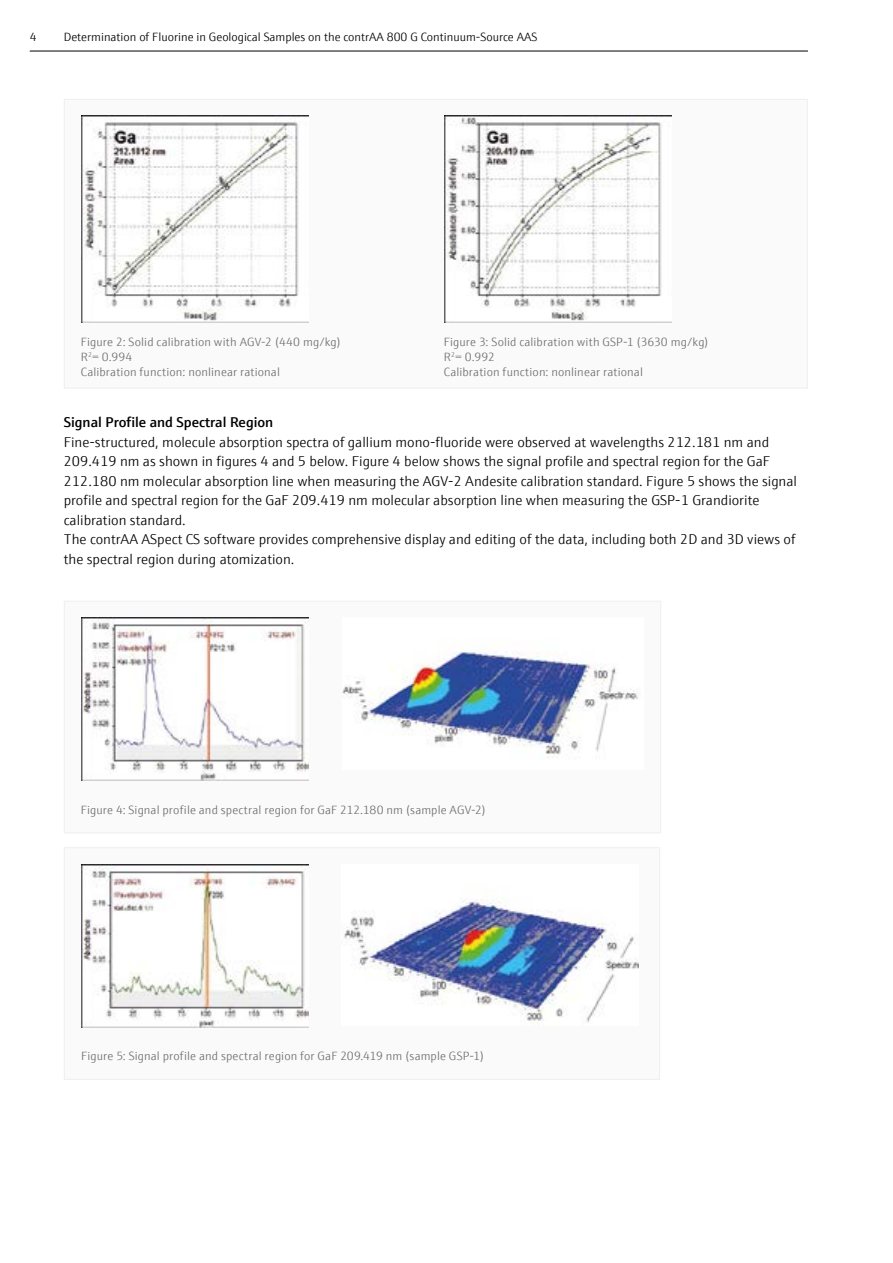
<style>
.page{position:relative;width:893px;height:1263px;background:#fff}
.page>*{position:absolute;margin:0;border:0;box-sizing:border-box;transform-origin:0 0}
.t1{font:300 14.25px/19.5px "E+H Sans";color:#000}
.t2{font:600 14.25px "E+H Sans";color:#000}
.t3{font:300 12px/15px "E+H Sans";letter-spacing:.01em;color:#706f6f}
.t4{font:300 12px "E+H Sans";color:#000}
</style>
<div class="page">
<div style="left:64px;top:99px;width:744px;height:290px;background:#fafafa;border:1px solid #f0f0ef"></div>
<img style="left:82px;top:116px;width:226px;height:207px">
<img style="left:445px;top:116px;width:226px;height:207px">
<div style="left:64px;top:601px;width:597px;height:232px;background:#fafafa"></div>
<img style="left:82px;top:618px;width:226px;height:163px">
<img style="left:343px;top:652px;width:295px;height:106px">
<div style="left:64px;top:847px;width:596px;height:233px;background:#fafafa;border:1px solid #f0f0ef"></div>
<img style="left:82px;top:864px;width:226px;height:163px">
<img style="left:344px;top:900px;width:295px;height:122px">
<hr style="left:30px;top:51px;width:778px;height:1px;background:#000">
<p class="t4" style="left:30px;top:29px;width:8px">4</p>
<p class="t4" style="left:64px;top:29px;width:475px">Determination of Fluorine in Geological Samples on the contrAA 800 G Continuum-Source AAS</p>
<p class="t3" style="left:81px;top:334px;width:262px">Figure 2: Solid calibration with AGV-2 (440 mg/kg)<br>R<sup>2</sup>= 0.994<br>Calibration function: nonlinear rational</p>
<p class="t3" style="left:444px;top:334px;width:266px">Figure 3: Solid calibration with GSP-1 (3630 mg/kg)<br>R<sup>2</sup>= 0.992<br>Calibration function: nonlinear rational</p>
<p class="t2" style="left:64px;top:411px;width:211px">Signal Profile and Spectral Region</p>
<p class="t1" style="left:64px;top:431px;width:735px">Fine-structured, molecule absorption spectra of gallium mono-fluoride were observed at wavelengths 212.181 nm and 209.419 nm as shown in figures 4 and 5 below. Figure 4 below shows the signal profile and spectral region for the GaF 212.180 nm molecular absorption line when measuring the AGV-2 Andesite calibration standard. Figure 5 shows the signal profile and spectral region for the GaF 209.419 nm molecular absorption line when measuring the GSP-1 Grandiorite calibration standard.<br>The contrAA ASpect CS software provides comprehensive display and editing of the data, including both 2D and 3D views of the spectral region during atomization.</p>
<p class="t3" style="left:81px;top:801px;width:407px">Figure 4: Signal profile and spectral region for GaF 212.180 nm (sample AGV-2)</p>
<p class="t3" style="left:81px;top:1048px;width:405px">Figure 5: Signal profile and spectral region for GaF 209.419 nm (sample GSP-1)</p>
</div>
